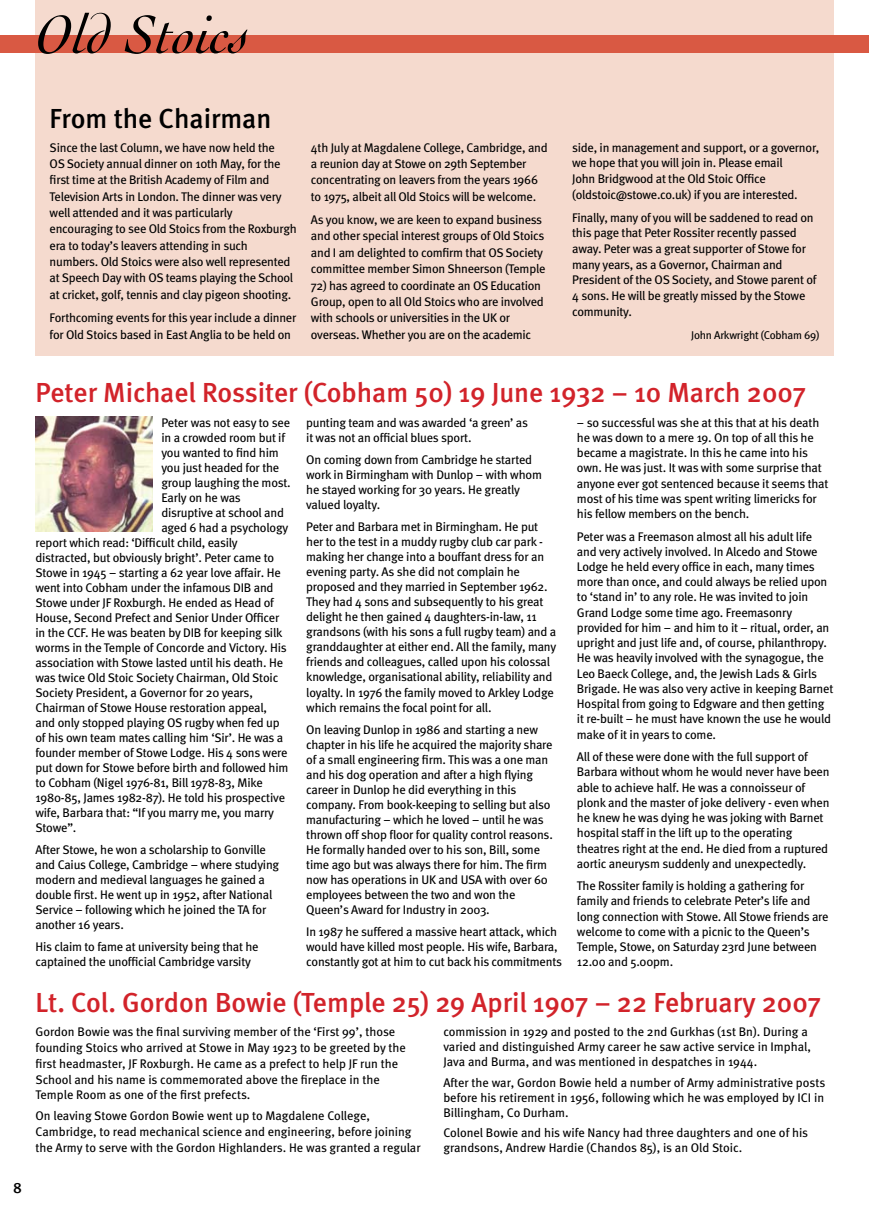
<style>
.page{position:relative;width:869px;height:1223px;background:#fff}
.page>*{position:absolute;margin:0;border:0;box-sizing:border-box;transform-origin:0 0}
.t1{font:italic 56.25px "Cochin";letter-spacing:.01em;color:#000}
.t2{font:500 27.5px "Meta";color:#d2232a}
.t3{font:500 27.5px "Meta";color:#000}
.t4{font:500 15px "Meta";color:#000}
.t5{font:12.5px/15px "Meta";letter-spacing:-.015em;color:#000}
.t6{font:11.25px "Meta";letter-spacing:-.02em;color:#000}
</style>
<div class="page">
<div style="left:35px;top:0;width:798px;height:356px;background:#f5dace"></div>
<div style="left:0;top:35px;width:868px;height:18px;background:#d95943"></div>
<img style="left:35px;top:417px;width:117px;height:114px">
<h1 class="t1" style="left:35px;top:3px;width:216px">Old Stoics</h1>
<h2 class="t3" style="left:50px;top:102px;width:223px">From the Chairman</h2>
<p class="t5" style="left:50px;top:139px;width:248px;line-height:16.4px">Since the last Column, we have now held the<br>OS Society annual dinner on 10th May, for the first time at the British Academy of Film and Television Arts in London. The dinner was very well attended and it was particularly encouraging to see Old Stoics from the Roxburgh era to today’s leavers attending in such numbers. Old Stoics were also well represented at Speech Day with OS teams playing the School at cricket, golf, tennis and clay pigeon shooting.</p>
<p class="t5" style="left:50px;top:309px;width:248px;line-height:16.4px">Forthcoming events for this year include a dinner for Old Stoics based in East Anglia to be held on</p>
<p class="t5" style="left:311px;top:139px;width:238px;line-height:16.4px">4th July at Magdalene College, Cambridge, and a reunion day at Stowe on 29th September concentrating on leavers from the years 1966 to 1975, albeit all Old Stoics will be welcome.</p>
<p class="t5" style="left:311px;top:211px;width:236px;line-height:16.4px">As you know, we are keen to expand business and other special interest groups of Old Stoics and I am delighted to comfirm that OS Society committee member Simon Shneerson (Temple</p>
<p class="t5" style="left:311px;top:277px;width:234px;line-height:16.4px">72) has agreed to coordinate an OS Education Group, open to all Old Stoics who are involved with schools or universities in the UK or overseas. Whether you are on the academic</p>
<p class="t5" style="left:572px;top:139px;width:248px;line-height:15.8px">side, in management and support, or a governor, we hope that you will join in. Please email<br>John Bridgwood at the Old Stoic Office (oldstoic@stowe.co.uk) if you are interested.</p>
<p class="t5" style="left:572px;top:209px;width:246px;line-height:15.8px">Finally, many of you will be saddened to read on this page that Peter Rossiter recently passed away. Peter was a great supporter of Stowe for many years, as a Governor, Chairman and President of the OS Society, and Stowe parent of 4 sons. He will be greatly missed by the Stowe community.</p>
<p class="t6" style="left:691px;top:328px;width:130px">John Arkwright (Cobham 69)</p>
<p class="t4" style="left:13px;top:1179px;width:10px">8</p>
<h2 class="t2" style="left:35px;top:376px;width:771px">Peter Michael Rossiter (Cobham 50) 19 June 1932 – 10 March 2007</h2>
<p class="t5" style="left:161px;top:415px;width:130px">Peter was not easy to see</p>
<p class="t5" style="left:161px;top:430px;width:125px">in a crowded room but if</p>
<p class="t5" style="left:161px;top:445px;width:119px">you wanted to find him</p>
<p class="t5" style="left:161px;top:460px;width:119px">you just headed for the</p>
<p class="t5" style="left:161px;top:475px;width:131px">group laughing the most.</p>
<p class="t5" style="left:161px;top:490px;width:81px">Early on he was</p>
<p class="t5" style="left:161px;top:505px;width:124px">disruptive at school and</p>
<p class="t5" style="left:161px;top:520px;width:128px">aged 6 had a psychology</p>
<p class="t5" style="left:35px;top:535px;width:204px">report which read: ‘Difficult child, easily</p>
<p class="t5" style="left:35px;top:550px;width:240px">distracted, but obviously bright’. Peter came to</p>
<p class="t5" style="left:35px;top:565px;width:246px">Stowe in 1945 – starting a 62 year love affair. He</p>
<p class="t5" style="left:35px;top:580px;width:239px">went into Cobham under the infamous DIB and</p>
<p class="t5" style="left:35px;top:595px;width:240px">Stowe under JF Roxburgh. He ended as Head of</p>
<p class="t5" style="left:35px;top:610px;width:245px">House, Second Prefect and Senior Under Officer</p>
<p class="t5" style="left:35px;top:625px;width:248px">in the CCF. He was beaten by DIB for keeping silk</p>
<p class="t5" style="left:35px;top:640px;width:253px">worms in the Temple of Concorde and Victory. His</p>
<p class="t5" style="left:35px;top:655px;width:249px">association with Stowe lasted until his death. He</p>
<p class="t5" style="left:35px;top:670px;width:244px">was twice Old Stoic Society Chairman, Old Stoic</p>
<p class="t5" style="left:35px;top:685px;width:219px">Society President, a Governor for 20 years,</p>
<p class="t5" style="left:35px;top:700px;width:233px">Chairman of Stowe House restoration appeal,</p>
<p class="t5" style="left:35px;top:715px;width:246px">and only stopped playing OS rugby when fed up</p>
<p class="t5" style="left:35px;top:730px;width:249px">of his own team mates calling him ‘Sir’. He was a</p>
<p class="t5" style="left:35px;top:745px;width:253px">founder member of Stowe Lodge. His 4 sons were</p>
<p class="t5" style="left:35px;top:760px;width:254px">put down for Stowe before birth and followed him</p>
<p class="t5" style="left:35px;top:775px;width:229px">to Cobham (Nigel 1976-81, Bill 1978-83, Mike</p>
<p class="t5" style="left:35px;top:790px;width:251px">1980-85, James 1982-87). He told his prospective</p>
<p class="t5" style="left:35px;top:805px;width:240px">wife, Barbara that: “If you marry me, you marry</p>
<p class="t5" style="left:35px;top:820px;width:42px">Stowe”.</p>
<p class="t5" style="left:35px;top:842px;width:245px">After Stowe, he won a scholarship to Gonville and Caius College, Cambridge – where studying modern and medieval languages he gained a double first. He went up in 1952, after National Service – following which he joined the TA for another 16 years.</p>
<p class="t5" style="left:35px;top:939px;width:224px">His claim to fame at university being that he captained the unofficial Cambridge varsity</p>
<p class="t5" style="left:306px;top:415px;width:223px">punting team and was awarded ‘a green’ as it was not an official blues sport.</p>
<p class="t5" style="left:306px;top:452px;width:237px">On coming down from Cambridge he started work in Birmingham with Dunlop – with whom he stayed working for 30 years. He greatly valued loyalty.</p>
<p class="t5" style="left:306px;top:519px;width:251px">Peter and Barbara met in Birmingham. He put her to the test in a muddy rugby club car park - making her change into a bouffant dress for an evening party. As she did not complain he proposed and they married in September 1962.<br>They had 4 sons and subsequently to his great delight he then gained 4 daughters-in-law, 11 grandsons (with his sons a full rugby team) and a granddaughter at either end. All the family, many friends and colleagues, called upon his colossal knowledge, organisational ability, reliability and loyalty. In 1976 the family moved to Arkley Lodge which remains the focal point for all.</p>
<p class="t5" style="left:306px;top:721px;width:248px">On leaving Dunlop in 1986 and starting a new chapter in his life he acquired the majority share of a small engineering firm. This was a one man and his dog operation and after a high flying career in Dunlop he did everything in this company. From book-keeping to selling but also manufacturing – which he loved – until he was thrown off shop floor for quality control reasons.<br>He formally handed over to his son, Bill, some time ago but was always there for him. The firm now has operations in UK and USA with over 60 employees between the two and won the Queen’s Award for Industry in 2003.</p>
<p class="t5" style="left:306px;top:924px;width:257px">In 1987 he suffered a massive heart attack, which would have killed most people. His wife, Barbara, constantly got at him to cut back his commitments</p>
<p class="t5" style="left:576px;top:414px;width:253px">– so successful was she at this that at his death he was down to a mere 19. On top of all this he became a magistrate. In this he came into his own. He was just. It was with some surprise that anyone ever got sentenced because it seems that most of his time was spent writing limericks for his fellow members on the bench.</p>
<p class="t5" style="left:576px;top:528px;width:258px">Peter was a Freemason almost all his adult life and very actively involved. In Alcedo and Stowe Lodge he held every office in each, many times more than once, and could always be relied upon to ‘stand in’ to any role. He was invited to join Grand Lodge some time ago. Freemasonry provided for him – and him to it – ritual, order, an upright and just life and, of course, philanthropy.<br>He was heavily involved with the synagogue, the Leo Baeck College, and, the Jewish Lads &amp; Girls Brigade. He was also very active in keeping Barnet Hospital from going to Edgware and then getting it re-built – he must have known the use he would make of it in years to come.</p>
<p class="t5" style="left:576px;top:749px;width:254px">All of these were done with the full support of Barbara without whom he would never have been able to achieve half. He was a connoisseur of plonk and the master of joke delivery - even when he knew he was dying he was joking with Barnet hospital staff in the lift up to the operating theatres right at the end. He died from a ruptured aortic aneurysm suddenly and unexpectedly.</p>
<p class="t5" style="left:576px;top:878px;width:253px">The Rossiter family is holding a gathering for family and friends to celebrate Peter’s life and long connection with Stowe. All Stowe friends are welcome to come with a picnic to the Queen’s Temple, Stowe, on Saturday 23rd June between 12.00 and 5.00pm.</p>
<h2 class="t2" style="left:35px;top:986px;width:786px">Lt. Col. Gordon Bowie (Temple 25) 29 April 1907 – 22 February 2007</h2>
<p class="t5" style="left:35px;top:1023px;width:372px;line-height:15.8px">Gordon Bowie was the final surviving member of the ‘First 99’, those founding Stoics who arrived at Stowe in May 1923 to be greeted by the first headmaster, JF Roxburgh. He came as a prefect to help JF run the School and his name is commemorated above the fireplace in the Temple Room as one of the first prefects.</p>
<p class="t5" style="left:35px;top:1108px;width:386px;line-height:15.8px">On leaving Stowe Gordon Bowie went up to Magdalene College,<br>Cambridge, to read mechanical science and engineering, before joining the Army to serve with the Gordon Highlanders. He was granted a regular</p>
<p class="t5" style="left:443px;top:1024px;width:369px">commission in 1929 and posted to the 2nd Gurkhas (1st Bn). During a varied and distinguished Army career he saw active service in Imphal,<br>Java and Burma, and was mentioned in despatches in 1944.</p>
<p class="t5" style="left:443px;top:1074px;width:383px;text-align:justify">After the war, Gordon Bowie held a number of Army administrative posts before his retirement in 1956, following which he was employed by ICI in Billingham, Co Durham.</p>
<p class="t5" style="left:443px;top:1125px;width:366px">Colonel Bowie and his wife Nancy had three daughters and one of his grandsons, Andrew Hardie (Chandos 85), is an Old Stoic.</p>
</div>
